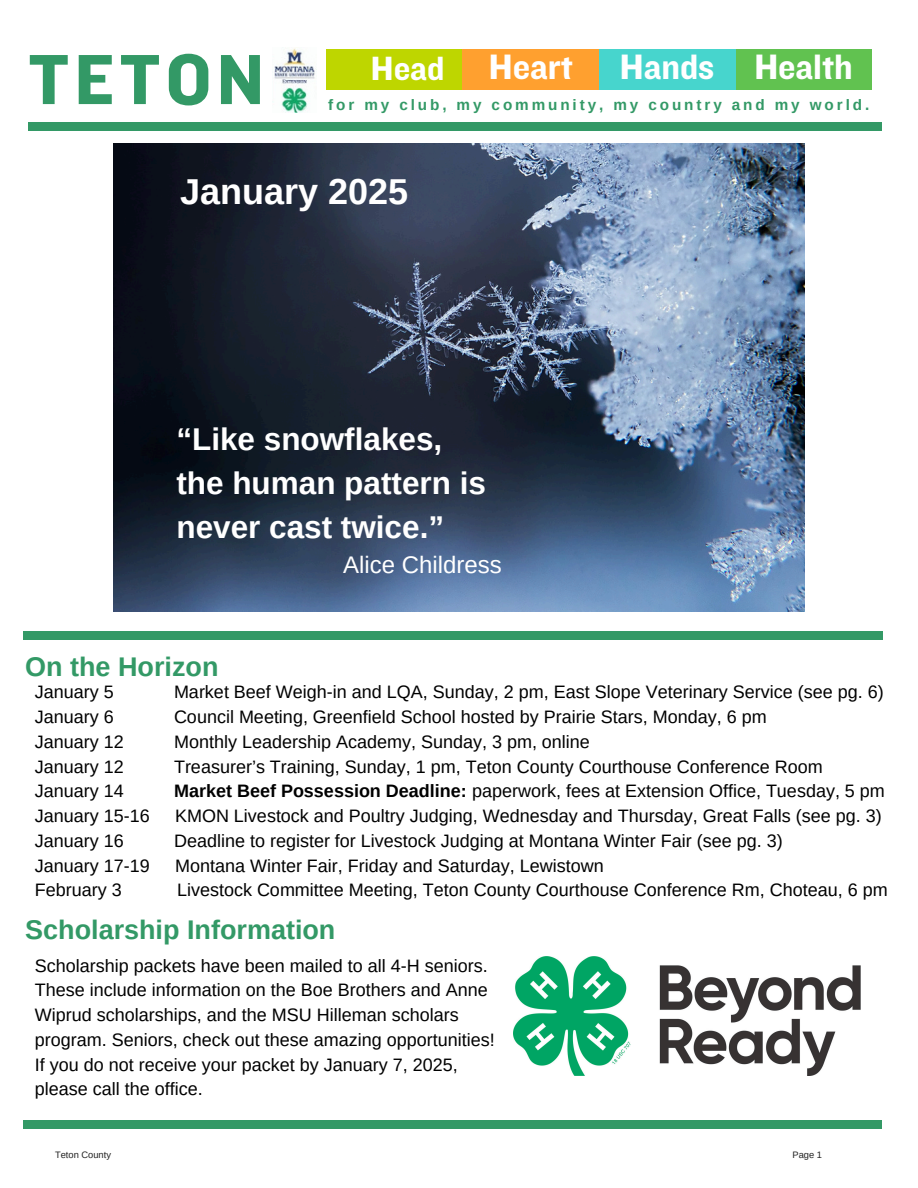
<style>
.page{position:relative;width:918px;height:1188px;background:#fff}
.page>*{position:absolute;margin:0;border:0;box-sizing:border-box;transform-origin:0 0}
.t1{font:73.65px "Knockout HTF51 Middleweight";letter-spacing:.07em;color:#396}
.t2{font:36.6px "Knockout HTF51 Middleweight";color:#fff}
.t3{font:700 36px "Arimo";color:#fff}
.t4{font:34.95px "Knockout HTF51 Middleweight";color:#fff}
.t5{font:700 31.5px/43.8px "Arimo";color:#fff}
.t6{font:700 27px "Arimo";color:#396}
.t7{font:24px "Arimo";color:#fff}
.t8{font:18px/24.8px "Arimo";color:#000}
.t9{font:700 15.3px "Arimo";letter-spacing:.19em;color:#396}
.t10{font:9.3px "Arimo";color:#222}
.s1{font-weight:700}
</style>
<div class="page">
<div style="left:23px;top:1121px;width:859px;height:7px;background:#396"></div>
<div style="left:326px;top:50px;width:136px;height:39px;background:#bed600"></div>
<div style="left:736px;top:50px;width:136px;height:39px;background:#61c250"></div>
<div style="left:599px;top:50px;width:136px;height:39px;background:#47d5cd"></div>
<div style="left:463px;top:50px;width:136px;height:39px;background:#ffa02f"></div>
<div style="left:28px;top:123px;width:854px;height:7px;background:#396"></div>
<img style="left:272px;top:48px;width:44px;height:65px">
<div style="left:23px;top:631px;width:860px;height:8px;background:#396"></div>
<img style="left:113px;top:143px;width:691px;height:468px">
<img style="left:513px;top:957px;width:348px;height:119px">
<p class="t1" style="left:28px;top:41px;width:237px">TETON</p>
<h1 class="t4" style="left:371px;top:50px;width:75px">Head</h1>
<h2 class="t2" style="left:489px;top:48px;width:86px">Heart</h2>
<p class="t2" style="left:620px;top:48px;width:96px">Hands</p>
<p class="t2" style="left:754px;top:48px;width:100px">Health</p>
<h2 class="t9" style="left:328px;top:96px;width:543px">for my club, my community, my country and my world.</h2>
<p class="t3" style="left:180px;top:171px;width:230px">January 2025</p>
<p class="t5" style="left:176px;top:418px;width:311px">“Like snowflakes, the human pattern is never cast twice.”</p>
<p class="t7" style="left:343px;top:551px;width:160px">Alice Childress</p>
<h2 class="t6" style="left:25px;top:651px;width:195px">On the Horizon</h2>
<h2 class="t8" style="left:35px;top:680px;width:81px">January 5</h2>
<h2 class="t8" style="left:174px;top:680px;width:711px">Market Beef Weigh-in and LQA, Sunday, 2 pm, East Slope Veterinary Service (see pg. 6)</h2>
<h2 class="t8" style="left:35px;top:705px;width:81px">January 6</h2>
<h2 class="t8" style="left:174px;top:705px;width:594px">Council Meeting, Greenfield School hosted by Prairie Stars, Monday, 6 pm</h2>
<h2 class="t8" style="left:35px;top:729px;width:91px">January 12</h2>
<h2 class="t8" style="left:174px;top:729px;width:417px">Monthly Leadership Academy, Sunday, 3 pm, online</h2>
<h2 class="t8" style="left:35px;top:754px;width:91px">January 12</h2>
<h2 class="t8" style="left:174px;top:754px;width:650px">Treasurer’s Training, Sunday, 1 pm, Teton County Courthouse Conference Room</h2>
<h2 class="t8" style="left:35px;top:779px;width:91px">January 14</h2>
<h2 class="t8" style="left:174px;top:779px;width:712px"><span class="s1">Market Beef Possession Deadline:</span> paperwork, fees at Extension Office, Tuesday, 5 pm</h2>
<h2 class="t8" style="left:35px;top:804px;width:117px">January 15-16</h2>
<h2 class="t8" style="left:175px;top:804px;width:708px">KMON Livestock and Poultry Judging, Wednesday and Thursday, Great Falls (see pg. 3)</h2>
<h2 class="t8" style="left:35px;top:828px;width:91px">January 16</h2>
<h2 class="t8" style="left:174px;top:828px;width:610px">Deadline to register for Livestock Judging at Montana Winter Fair (see pg. 3)</h2>
<h2 class="t8" style="left:35px;top:853px;width:117px">January 17-19</h2>
<h2 class="t8" style="left:175px;top:853px;width:430px">Montana Winter Fair, Friday and Saturday, Lewistown</h2>
<h2 class="t8" style="left:35px;top:878px;width:88px">February 3</h2>
<h2 class="t8" style="left:177px;top:878px;width:712px">Livestock Committee Meeting, Teton County Courthouse Conference Rm, Choteau, 6 pm</h2>
<h2 class="t6" style="left:25px;top:915px;width:312px">Scholarship Information</h2>
<h3 class="t8" style="left:35px;top:953px;width:461px">Scholarship packets have been mailed to all 4-H seniors.<br>These include information on the Boe Brothers and Anne Wiprud scholarships, and the MSU Hilleman scholars program. Seniors, check out these amazing opportunities!<br>If you do not receive your packet by January 7, 2025, please call the office.</h3>
<p class="t10" style="left:55px;top:1149px;width:57px">Teton County</p>
<p class="t10" style="left:793px;top:1149px;width:31px">Page 1</p>
</div>
